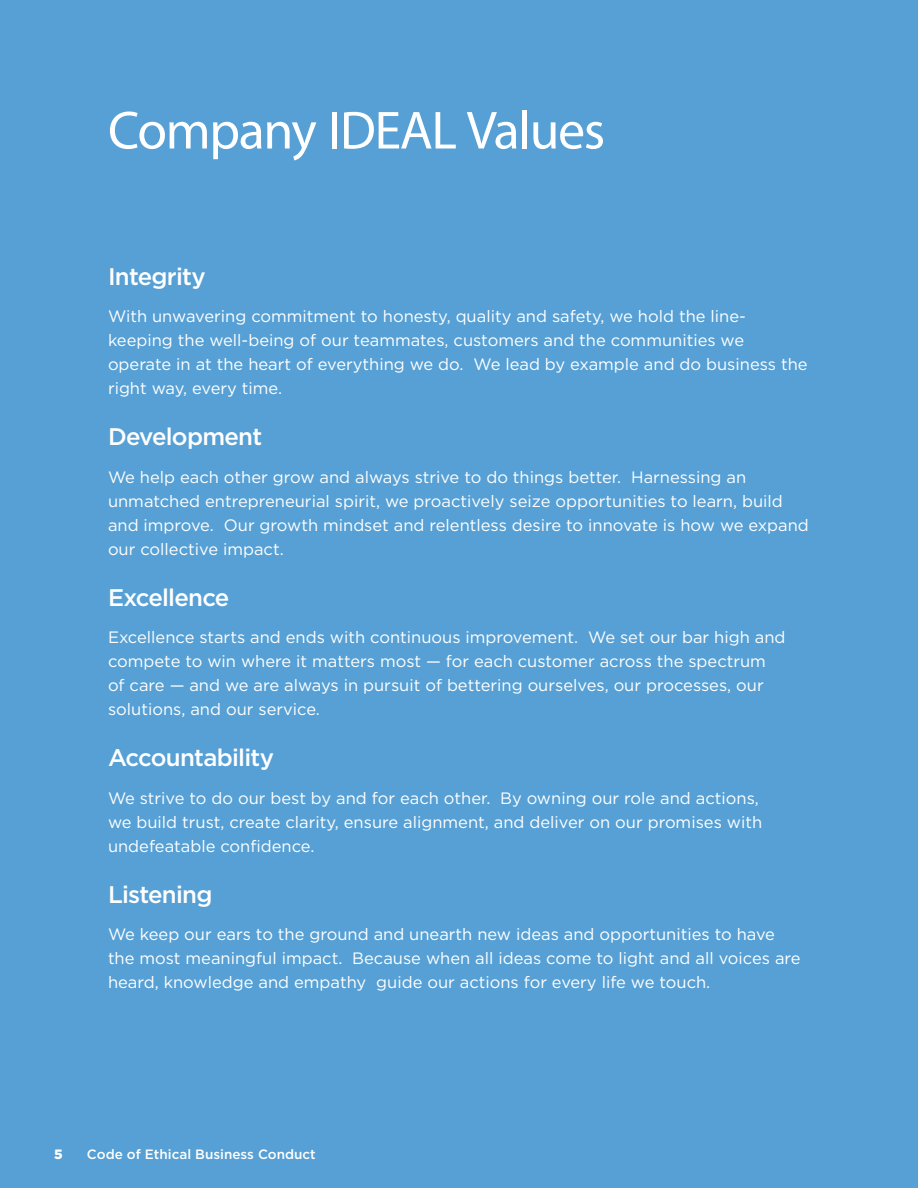
<style>
.page{position:relative;width:918px;height:1188px;background:#56a0d5}
.page>*{position:absolute;margin:0;border:0;box-sizing:border-box;transform-origin:0 0}
.t1{font:54px "Myriad Pro";letter-spacing:-.025em;color:#fff}
.t2{font:500 24px "Gotham";letter-spacing:-.03em;color:#fff}
.t3{font:16.5px/24px "Gotham";color:#fff}
.t4{font:500 13.5px "Gotham";color:#fff}
.t5{font:900 13.5px "Gotham";color:#fff}
</style>
<div class="page">
<h1 class="t1" style="left:108px;top:97px;width:499px">Company IDEAL Values</h1>
<h2 class="t2" style="left:108px;top:261px;width:99px">Integrity</h2>
<p class="t3" style="left:108px;top:304px;width:701px">With unwavering commitment to honesty, quality and safety, we hold the line&shy;keeping the well-being of our teammates, customers and the communities we operate in at the heart of everything we do. We lead by example and do business the right way, every time.</p>
<h2 class="t2" style="left:108px;top:421px;width:156px">Development</h2>
<p class="t3" style="left:108px;top:465px;width:702px">We help each other grow and always strive to do things better. Harnessing an unmatched entrepreneurial spirit, we proactively seize opportunities to learn, build and improve. Our growth mindset and relentless desire to innovate is how we expand our collective impact.</p>
<h2 class="t2" style="left:108px;top:582px;width:123px">Excellence</h2>
<p class="t3" style="left:108px;top:625px;width:679px">Excellence starts and ends with continuous improvement. We set our bar high and compete to win where it matters most — for each customer across the spectrum of care — and we are always in pursuit of bettering ourselves, our processes, our solutions, and our service.</p>
<h2 class="t2" style="left:108px;top:742px;width:168px">Accountability</h2>
<p class="t3" style="left:108px;top:786px;width:656px">We strive to do our best by and for each other. By owning our role and actions, we build trust, create clarity, ensure alignment, and deliver on our promises with undefeatable confidence.</p>
<h2 class="t2" style="left:108px;top:879px;width:106px">Listening</h2>
<p class="t3" style="left:108px;top:922px;width:694px">We keep our ears to the ground and unearth new ideas and opportunities to have the most meaningful impact. Because when all ideas come to light and all voices are heard, knowledge and empathy guide our actions for every life we touch.</p>
<p class="t5" style="left:54px;top:1145px;width:10px">5</p>
<p class="t4" style="left:87px;top:1146px;width:230px">Code of Ethical Business Conduct</p>
</div>
